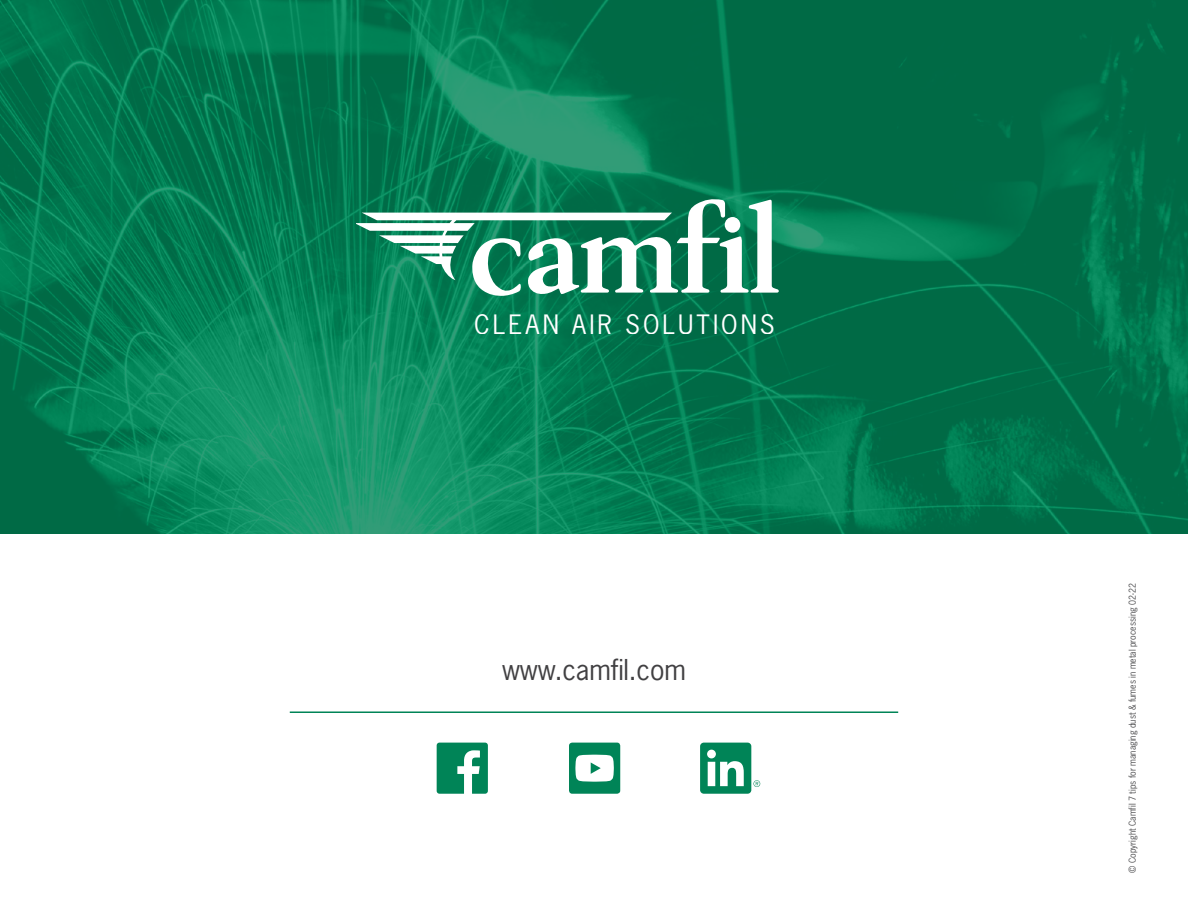
<style>
.page{position:relative;width:1188px;height:918px;background:#fff}
.page>*{position:absolute;margin:0;border:0;box-sizing:border-box;transform-origin:0 0}
.t1{font:27px "News Gothic Std";letter-spacing:-.005em;color:#414042}
.t2{font:25.2px "News Gothic Std";letter-spacing:.12em;color:#fff}
.t3{font:9px "News Gothic Std";color:#4d4d4f;scale:.95 1}
</style>
<div class="page">
<img style="left:0;top:0;width:1188px;height:533px">
<svg style="left:356px;top:200px;width:423px;height:96px"></svg>
<div style="left:725px;top:217px;width:15px;height:16px;background:#fff;border-radius:50%"></div>
<hr style="left:290px;top:711px;width:608px;height:2px;background:#008457">
<svg style="left:437px;top:743px;width:51px;height:51px"></svg>
<svg style="left:700px;top:743px;width:60px;height:51px"></svg>
<svg style="left:569px;top:743px;width:51px;height:51px"></svg>
<h2 class="t2" style="left:474px;top:308px;width:302px">CLEAN AIR SOLUTIONS</h2>
<h1 class="t1" style="left:502px;top:653px;width:185px">www.camfil.com</h1>
<p class="t3" style="left:1127px;top:873px;width:306px;rotate:-90deg">© Copyright Camfil 7 tips for managing dust &amp; fumes in metal processing 02-22</p>
</div>
